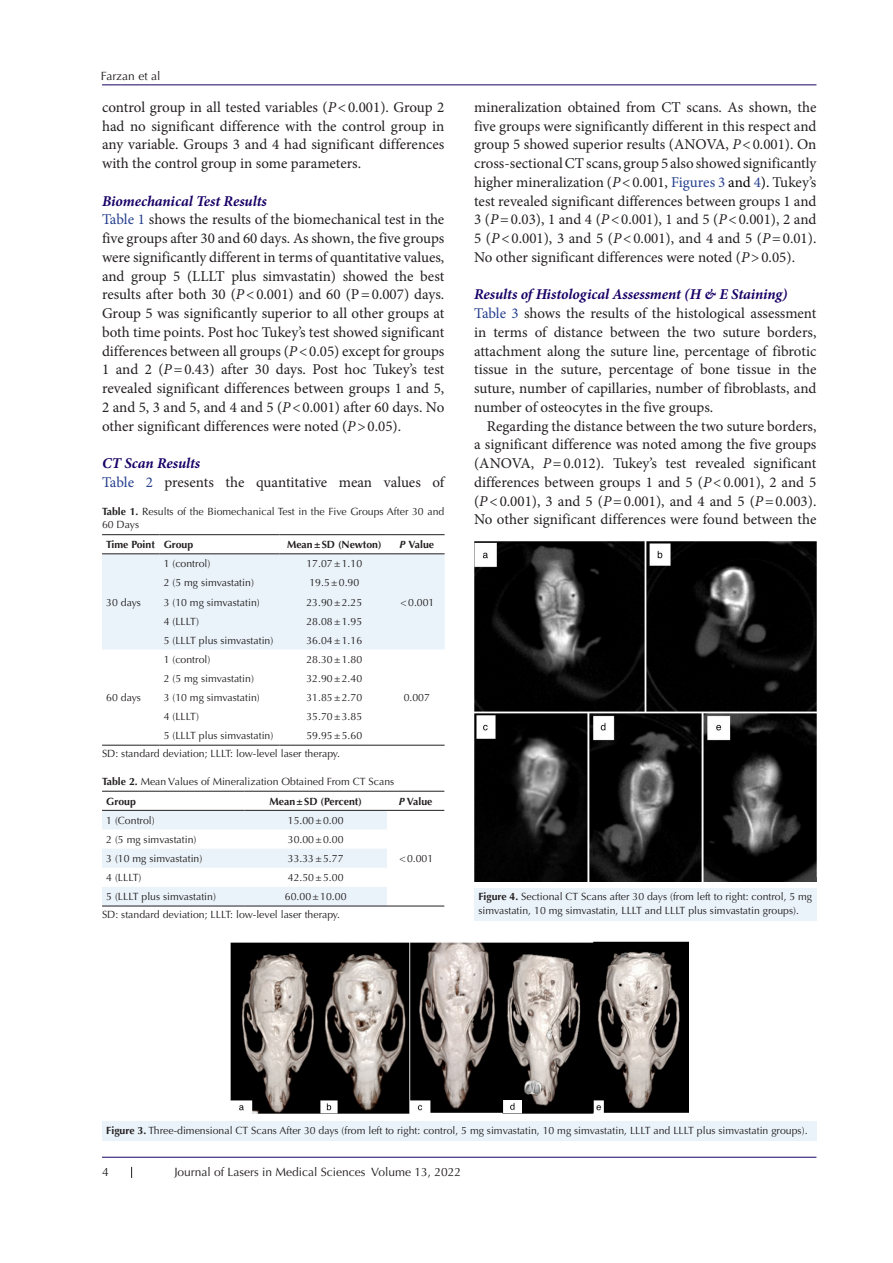
<style>
.page{position:relative;width:893px;height:1263px;background:#fff}
.page>*{position:absolute;margin:0;border:0;box-sizing:border-box;transform-origin:0 0}
.t1{font:15px/18.8px "Minion Pro";color:#231f20;text-align:justify}
.t2{font:italic 700 15px "Minion Pro";letter-spacing:-.005em;color:#190066}
.t3{font:12px "Optima LT Std";color:#231f20}
.t4{font:10.5px/13.5px "Optima LT Std";color:#231f20}
.t5{font:700 10.5px "Optima LT Std";color:#231f20}
.s1{font-style:italic}
.s2{color:#253f8e}
.s3{font-weight:700}
.s4{color:#000}
</style>
<div class="page">
<hr style="left:102px;top:85px;width:714px;height:1px;background:#190066">
<hr style="left:102px;top:1157px;width:714px;height:1px;background:#190066">
<div style="left:102px;top:554px;width:343px;height:95px;background:#eaf3fa"></div>
<hr style="left:102px;top:534px;width:57px;height:1px;background:#231f20">
<hr style="left:159px;top:534px;width:121px;height:1px;background:#231f20">
<hr style="left:280px;top:534px;width:109px;height:1px;background:#231f20">
<hr style="left:389px;top:534px;width:56px;height:1px;background:#231f20">
<hr style="left:102px;top:553px;width:57px;height:1px;background:#231f20">
<hr style="left:159px;top:553px;width:121px;height:1px;background:#231f20">
<hr style="left:280px;top:553px;width:109px;height:1px;background:#231f20">
<hr style="left:389px;top:553px;width:56px;height:1px;background:#231f20">
<hr style="left:102px;top:745px;width:57px;height:1px;background:#231f20">
<hr style="left:159px;top:745px;width:121px;height:1px;background:#231f20">
<hr style="left:280px;top:745px;width:109px;height:1px;background:#231f20">
<hr style="left:389px;top:745px;width:56px;height:1px;background:#231f20">
<div style="left:102px;top:811px;width:285px;height:18px;background:#eaf3fa"></div>
<div style="left:102px;top:849px;width:285px;height:19px;background:#eaf3fa"></div>
<div style="left:102px;top:887px;width:285px;height:19px;background:#eaf3fa"></div>
<hr style="left:102px;top:791px;width:142px;height:1px;background:#231f20">
<hr style="left:244px;top:791px;width:143px;height:1px;background:#231f20">
<hr style="left:387px;top:791px;width:57px;height:1px;background:#231f20">
<hr style="left:102px;top:810px;width:142px;height:1px;background:#231f20">
<hr style="left:244px;top:810px;width:143px;height:1px;background:#231f20">
<hr style="left:387px;top:810px;width:57px;height:1px;background:#231f20">
<hr style="left:102px;top:906px;width:142px;height:1px;background:#231f20">
<hr style="left:244px;top:906px;width:143px;height:1px;background:#231f20">
<hr style="left:387px;top:906px;width:57px;height:1px;background:#231f20">
<div style="left:102px;top:1121px;width:714px;height:20px;background:#eaf3fa"></div>
<div style="left:474px;top:888px;width:342px;height:33px;background:#eaf3fa"></div>
<img style="left:230px;top:942px;width:459px;height:171px">
<img style="left:474px;top:541px;width:342px;height:341px">
<p class="t3" style="left:101px;top:69px;width:61px">Farzan et al</p>
<p class="t1" style="left:102px;top:98px;width:344px">control group in all tested variables (<span class="s1">P</span>&lt;0.001). Group 2 had no significant difference with the control group in any variable. Groups 3 and 4 had significant differences with the control group in some parameters.</p>
<p class="t2" style="left:102px;top:190px;width:166px">Biomechanical Test Results</p>
<p class="t1" style="left:102px;top:210px;width:344px"><span class="s2">Table 1</span> shows the results of the biomechanical test in the five groups after 30 and 60 days. As shown, the five groups were significantly different in terms of quantitative values, and group 5 (LLLT plus simvastatin) showed the best results after both 30 (<span class="s1">P</span>&lt;0.001) and 60 (P=0.007) days.<br>Group 5 was significantly superior to all other groups at both time points. Post hoc Tukey’s test showed significant differences between all groups (<span class="s1">P</span>&lt;0.05) except for groups 1 and 2 (<span class="s1">P</span>=0.43) after 30 days. Post hoc Tukey’s test revealed significant differences between groups 1 and 5, 2 and 5, 3 and 5, and 4 and 5 (<span class="s1">P</span>&lt;0.001) after 60 days. No other significant differences were noted (<span class="s1">P</span>&gt;0.05).</p>
<p class="t2" style="left:102px;top:453px;width:100px">CT Scan Results</p>
<p class="t1" style="left:102px;top:473px;width:344px"><span class="s2">Table 2</span> presents the quantitative mean values of</p>
<p class="t4" style="left:102px;top:505px;width:344px"><span class="s3">Table 1.</span> Results of the Biomechanical Test in the Five Groups After 30 and<br>60 Days</p>
<p class="t5" style="left:106px;top:538px;width:50px">Time Point</p>
<p class="t5" style="left:164px;top:538px;width:31px">Group</p>
<p class="t5" style="left:287px;top:538px;width:96px">Mean±SD (Newton)</p>
<p class="t5" style="left:400px;top:538px;width:36px"><span class="s1">P</span> Value</p>
<p class="t4" style="left:106px;top:595px;width:36px">30 days</p>
<p class="t4" style="left:164px;top:557px;width:48px">1 (control)</p>
<p class="t4" style="left:306px;top:557px;width:57px">17.07±1.10</p>
<p class="t4" style="left:164px;top:576px;width:92px">2 (5 mg simvastatin)</p>
<p class="t4" style="left:309px;top:576px;width:51px">19.5±0.90</p>
<p class="t4" style="left:164px;top:595px;width:98px">3 (10 mg simvastatin)</p>
<p class="t4" style="left:306px;top:595px;width:57px">23.90±2.25</p>
<p class="t4" style="left:164px;top:614px;width:37px">4 (LLLT)</p>
<p class="t4" style="left:306px;top:614px;width:57px">28.08±1.95</p>
<p class="t4" style="left:164px;top:634px;width:111px">5 (LLLT plus simvastatin)</p>
<p class="t4" style="left:306px;top:634px;width:57px">36.04±1.16</p>
<p class="t4" style="left:164px;top:653px;width:48px">1 (control)</p>
<p class="t4" style="left:306px;top:653px;width:57px">28.30±1.80</p>
<p class="t4" style="left:400px;top:595px;width:35px">&lt;0.001</p>
<p class="t4" style="left:164px;top:672px;width:92px">2 (5 mg simvastatin)</p>
<p class="t4" style="left:306px;top:672px;width:57px">32.90±2.40</p>
<p class="t4" style="left:164px;top:691px;width:98px">3 (10 mg simvastatin)</p>
<p class="t4" style="left:306px;top:691px;width:57px">31.85±2.70</p>
<p class="t4" style="left:164px;top:710px;width:37px">4 (LLLT)</p>
<p class="t4" style="left:306px;top:710px;width:57px">35.70±3.85</p>
<p class="t4" style="left:164px;top:729px;width:111px">5 (LLLT plus simvastatin)</p>
<p class="t4" style="left:306px;top:729px;width:57px">59.95±5.60</p>
<p class="t4" style="left:102px;top:747px;width:240px">SD: standard deviation; LLLT: low-level laser therapy.</p>
<p class="t4" style="left:102px;top:775px;width:294px"><span class="s3">Table 2.</span> Mean Values of Mineralization Obtained From CT Scans</p>
<p class="t5" style="left:106px;top:795px;width:31px">Group</p>
<p class="t5" style="left:270px;top:795px;width:94px">Mean±SD (Percent)</p>
<p class="t5" style="left:399px;top:795px;width:35px"><span class="s1">P</span> Value</p>
<p class="t4" style="left:106px;top:814px;width:50px">1 (Control)</p>
<p class="t4" style="left:288px;top:814px;width:57px">15.00±0.00</p>
<p class="t4" style="left:399px;top:852px;width:35px">&lt;0.001</p>
<p class="t4" style="left:106px;top:691px;width:36px">60 days</p>
<p class="t4" style="left:404px;top:691px;width:28px">0.007</p>
<p class="t4" style="left:106px;top:833px;width:92px">2 (5 mg simvastatin)</p>
<p class="t4" style="left:288px;top:833px;width:57px">30.00±0.00</p>
<p class="t4" style="left:106px;top:852px;width:98px">3 (10 mg simvastatin)</p>
<p class="t4" style="left:288px;top:852px;width:57px">33.33±5.77</p>
<p class="t4" style="left:106px;top:871px;width:37px">4 (LLLT)</p>
<p class="t4" style="left:288px;top:871px;width:57px">42.50±5.00</p>
<p class="t4" style="left:106px;top:890px;width:111px">5 (LLLT plus simvastatin)</p>
<p class="t4" style="left:285px;top:890px;width:63px">60.00±10.00</p>
<p class="t4" style="left:102px;top:908px;width:240px">SD: standard deviation; LLLT: low-level laser therapy.</p>
<p class="t1" style="left:474px;top:98px;width:344px">mineralization obtained from CT scans. As shown, the five groups were significantly different in this respect and group 5 showed superior results (ANOVA, <span class="s1">P</span>&lt;0.001). On cross-sectional CT scans, group 5 also showed significantly higher mineralization (<span class="s1">P</span>&lt;0.001, <span class="s2">Figures 3</span> <span class="s4">and</span> <span class="s2">4</span><span class="s4">).</span> Tukey’s test revealed significant differences between groups 1 and 3 (<span class="s1">P</span>=0.03), 1 and 4 (<span class="s1">P</span>&lt;0.001), 1 and 5 (<span class="s1">P</span>&lt;0.001), 2 and 5 (<span class="s1">P</span>&lt;0.001), 3 and 5 (<span class="s1">P</span>&lt;0.001), and 4 and 5 (<span class="s1">P</span>=0.01).<br>No other significant differences were noted (<span class="s1">P</span>&gt;0.05).</p>
<p class="t2" style="left:474px;top:284px;width:315px">Results of Histological Assessment (H &amp; E Staining)</p>
<p class="t1" style="left:474px;top:304px;width:344px"><span class="s2">Table 3</span> shows the results of the histological assessment in terms of distance between the two suture borders, attachment along the suture line, percentage of fibrotic tissue in the suture, percentage of bone tissue in the suture, number of capillaries, number of fibroblasts, and number of osteocytes in the five groups.</p>
<p class="t1" style="left:474px;top:417px;width:344px;text-indent:13px">Regarding the distance between the two suture borders, a significant difference was noted among the five groups (ANOVA, <span class="s1">P</span>=0.012). Tukey’s test revealed significant differences between groups 1 and 5 (<span class="s1">P</span>&lt;0.001), 2 and 5 (<span class="s1">P</span>&lt;0.001), 3 and 5 (<span class="s1">P</span>=0.001), and 4 and 5 (<span class="s1">P</span>=0.003).<br>No other significant differences were found between the</p>
<p class="t4" style="left:478px;top:890px;width:335px"><span class="s3">Figure 4.</span> Sectional CT Scans after 30 days (from left to right: control, 5 mg simvastatin, 10 mg simvastatin, LLLT and LLLT plus simvastatin groups).</p>
<p class="t4" style="left:106px;top:1123px;width:703px"><span class="s3">Figure 3.</span> Three-dimensional CT Scans After 30 days (from left to right: control, 5 mg simvastatin, 10 mg simvastatin, LLLT and LLLT plus simvastatin groups).</p>
<p class="t3" style="left:102px;top:1165px;width:8px">4</p>
<p class="t3" style="left:174px;top:1165px;width:288px">Journal of Lasers in Medical Sciences Volume 13, 2022</p>
</div>
